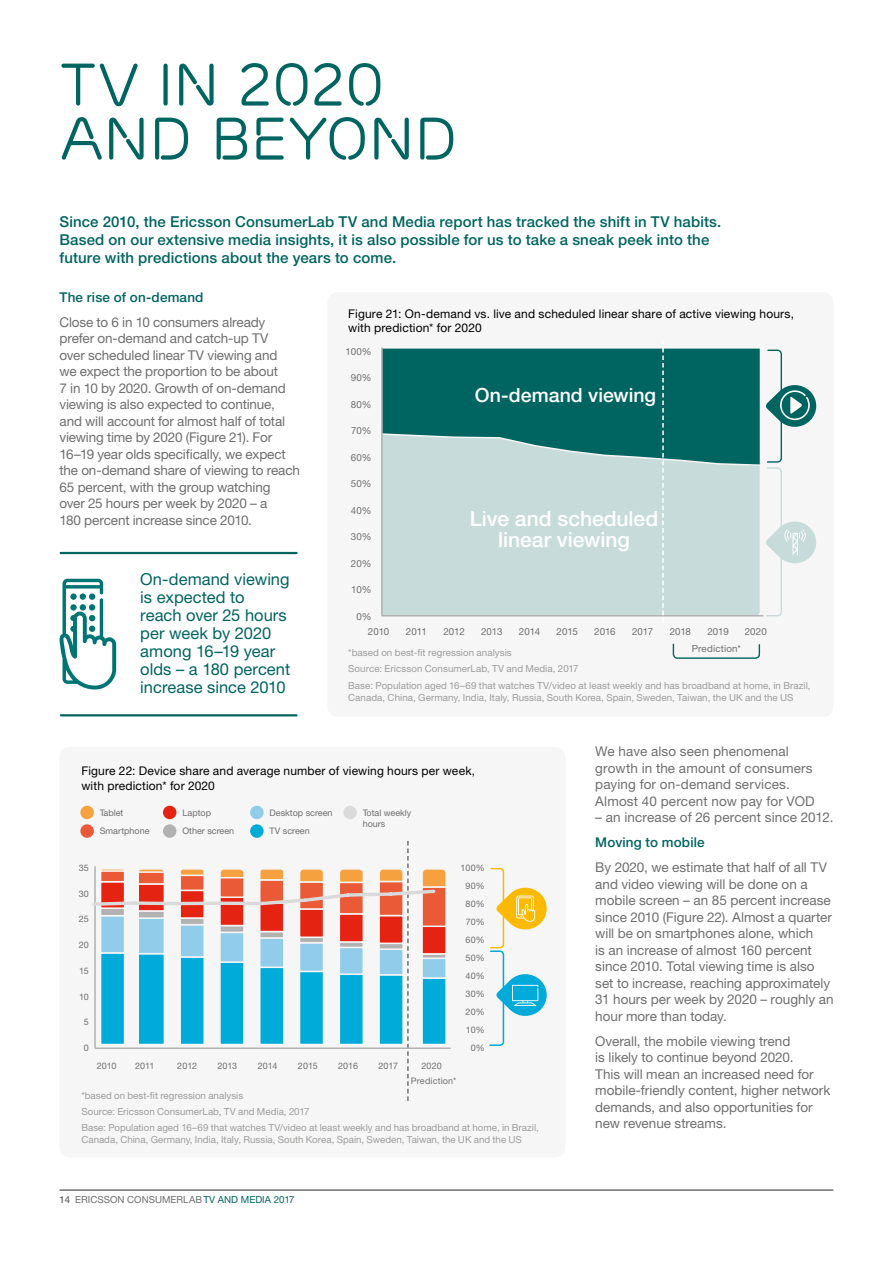
<style>
.page{position:relative;width:893px;height:1263px;background:#fff}
.page>*{position:absolute;margin:0;border:0;box-sizing:border-box;transform-origin:0 0}
.t1{font:60px/54px "Ericsson Capital TT";letter-spacing:-.02em;color:#006460}
.t2{font:500 21px/21px "Ericsson Sans";color:#fff;text-align:center}
.t3{font:500 19.5px "Ericsson Sans";color:#fff}
.t4{font:16.5px/18px "Ericsson Sans";color:#006460}
.t5{font:500 15px/18px "Ericsson Sans";letter-spacing:.01em;color:#006460}
.t6{font:13.5px/16.5px "Ericsson Sans";letter-spacing:-.005em;color:#706f6f}
.t7{font:500 13.5px "Ericsson Sans";letter-spacing:.01em;color:#006460}
.t8{font:12px/14.4px "Ericsson Sans";letter-spacing:.01em;color:#000}
.t9{font:9.75px/16.2px "Ericsson Sans";letter-spacing:.005em;color:#9d9d9c}
.t10{font:9.75px/17.5px "Ericsson Sans";color:#706f6f;text-align:center}
.t11{font:9px/18.6px "Ericsson Sans";color:#706f6f}
.t12{font:9px "Ericsson Sans";letter-spacing:.02em;color:#706f6f}
.s1{font-weight:500}
.s2{color:#006460}
</style>
<div class="page">
<div style="left:60px;top:747px;width:506px;height:410px;background:#f6f6f6;border-radius:11px"></div>
<hr style="left:60px;top:1189px;width:773px;height:2px;background:#706f6f">
<div style="left:327px;top:292px;width:506px;height:425px;background:#f6f6f6;border-radius:11px"></div>
<hr style="left:61px;top:552px;width:236px;height:2px;background:#006460">
<hr style="left:61px;top:714px;width:236px;height:2px;background:#006460">
<svg style="left:59px;top:579px;width:57px;height:110px"></svg>
<div style="left:80px;top:806px;width:14px;height:13px;background:#f6a140;border-radius:50%"></div>
<div style="left:80px;top:824px;width:14px;height:14px;background:#eb5a37;border-radius:50%"></div>
<div style="left:163px;top:806px;width:13px;height:13px;background:#e42313;border-radius:50%"></div>
<div style="left:163px;top:824px;width:13px;height:14px;background:#b3b2b2;border-radius:50%"></div>
<div style="left:250px;top:806px;width:14px;height:13px;background:#91ccea;border-radius:50%"></div>
<div style="left:250px;top:824px;width:14px;height:14px;background:#00aad9;border-radius:50%"></div>
<div style="left:343px;top:806px;width:14px;height:13px;background:#dadada;border-radius:50%"></div>
<svg style="left:672px;top:643px;width:89px;height:16px"></svg>
<svg style="left:489px;top:867px;width:58px;height:179px"></svg>
<hr style="left:95px;top:1047px;width:355px;height:2px;background:#b3b2b2">
<svg style="left:92px;top:841px;width:356px;height:260px"></svg>
<svg style="left:381px;top:347px;width:436px;height:270px;background:#8ab6b5"></svg>
<hr style="left:381px;top:348px;width:2px;height:267px;background:#b3b2b2">
<h1 class="t1" style="left:60px;top:58px;width:399px">TV IN 2020<br>AND BEYOND</h1>
<p class="t5" style="left:60px;top:212px;width:663px">Since 2010, the Ericsson ConsumerLab TV and Media report has tracked the shift in TV habits.<br>Based on our extensive media insights, it is also possible for us to take a sneak peek into the future with predictions about the years to come.</p>
<p class="t7" style="left:60px;top:289px;width:146px">The rise of on-demand</p>
<p class="t6" style="left:60px;top:314px;width:242px">Close to 6 in 10 consumers already prefer on-demand and catch-up TV<br>over scheduled linear TV viewing and<br>we expect the proportion to be about<br>7 in 10 by 2020. Growth of on-demand viewing is also expected to continue, and will account for almost half of total viewing time by 2020 (Figure 21). For 16–19 year olds specifically, we expect the on-demand share of viewing to reach 65 percent, with the group watching<br>over 25 hours per week by 2020 – a<br>180 percent increase since 2010.</p>
<p class="t8" style="left:348px;top:306px;width:447px">Figure 21: On-demand vs. live and scheduled linear share of active viewing hours, with prediction* for 2020</p>
<p class="t10" style="left:346px;top:342px;width:28px">100%</p>
<p class="t10" style="left:351px;top:369px;width:22px">90%</p>
<h3 class="t3" style="left:475px;top:384px;width:183px">On-demand viewing</h3>
<p class="t10" style="left:351px;top:395px;width:22px">80%</p>
<p class="t10" style="left:351px;top:422px;width:22px">70%</p>
<p class="t10" style="left:351px;top:448px;width:22px">60%</p>
<p class="t10" style="left:351px;top:475px;width:22px">50%</p>
<p class="t10" style="left:351px;top:501px;width:22px">40%</p>
<h2 class="t2" style="left:470px;top:508px;width:190px">Live and scheduled linear viewing</h2>
<p class="t10" style="left:351px;top:528px;width:22px">30%</p>
<p class="t4" style="left:140px;top:570px;width:151px">On-demand viewing is expected to<br>reach over 25 hours per week by 2020 among 16–19 year olds – a 180 percent increase since 2010</p>
<p class="t10" style="left:351px;top:554px;width:22px">20%</p>
<p class="t10" style="left:351px;top:581px;width:22px">10%</p>
<p class="t10" style="left:356px;top:607px;width:17px">0%</p>
<p class="t10" style="left:368px;top:622px;width:23px">2010</p>
<p class="t10" style="left:406px;top:622px;width:22px">2011</p>
<p class="t10" style="left:443px;top:622px;width:23px">2012</p>
<p class="t10" style="left:481px;top:622px;width:23px">2013</p>
<p class="t10" style="left:519px;top:622px;width:23px">2014</p>
<p class="t10" style="left:556px;top:622px;width:23px">2015</p>
<p class="t10" style="left:594px;top:622px;width:23px">2016</p>
<p class="t10" style="left:632px;top:622px;width:23px">2017</p>
<p class="t10" style="left:670px;top:622px;width:23px">2018</p>
<p class="t10" style="left:692px;top:622px;width:51px">2019<br>Prediction*</p>
<p class="t10" style="left:745px;top:622px;width:24px">2020</p>
<p class="t9" style="left:348px;top:644px;width:464px">*based on best-fit regression analysis<br>Source: Ericsson ConsumerLab, TV and Media, 2017<br>Base: Population aged 16–69 that watches TV/video at least weekly and has broadband at home, in Brazil,</p>
<p class="t9" style="left:348px;top:689px;width:447px">Canada, China, Germany, India, Italy, Russia, South Korea, Spain, Sweden, Taiwan, the UK and the US</p>
<p class="t8" style="left:81px;top:764px;width:395px">Figure 22: Device share and average number of viewing hours per week, with prediction* for 2020</p>
<p class="t11" style="left:100px;top:803px;width:51px">Tablet<br>Smartphone</p>
<p class="t11" style="left:182px;top:803px;width:53px">Laptop<br>Other screen</p>
<p class="t11" style="left:270px;top:803px;width:65px">Desktop screen<br>TV screen</p>
<p class="t11" style="left:363px;top:807px;width:50px;line-height:10.8px">Total weekly hours</p>
<p class="t11" style="left:79px;top:859px;width:12px">35</p>
<p class="t11" style="left:461px;top:859px;width:26px">100%</p>
<p class="t11" style="left:79px;top:884px;width:12px">30</p>
<p class="t11" style="left:79px;top:910px;width:12px">25</p>
<p class="t11" style="left:79px;top:936px;width:12px">20</p>
<p class="t11" style="left:79px;top:961px;width:11px">15</p>
<p class="t11" style="left:79px;top:987px;width:11px">10</p>
<p class="t11" style="left:84px;top:1013px;width:6px">5</p>
<p class="t11" style="left:465px;top:877px;width:21px">90%</p>
<p class="t11" style="left:465px;top:894px;width:21px">80%</p>
<p class="t11" style="left:466px;top:912px;width:20px">70%</p>
<p class="t11" style="left:465px;top:930px;width:21px">60%</p>
<p class="t11" style="left:466px;top:948px;width:21px">50%</p>
<p class="t11" style="left:466px;top:966px;width:21px">40%</p>
<p class="t11" style="left:465px;top:984px;width:21px">30%</p>
<p class="t11" style="left:466px;top:1002px;width:21px">20%</p>
<p class="t11" style="left:466px;top:1020px;width:20px">10%</p>
<p class="t11" style="left:84px;top:1038px;width:6px">0</p>
<p class="t11" style="left:471px;top:1038px;width:15px">0%</p>
<p class="t11" style="left:97px;top:1056px;width:21px">2010</p>
<p class="t11" style="left:135px;top:1056px;width:21px">2011</p>
<p class="t11" style="left:177px;top:1056px;width:21px">2012</p>
<p class="t11" style="left:218px;top:1056px;width:21px">2013</p>
<p class="t11" style="left:258px;top:1056px;width:21px">2014</p>
<p class="t11" style="left:298px;top:1056px;width:21px">2015</p>
<p class="t11" style="left:338px;top:1056px;width:21px">2016</p>
<p class="t11" style="left:379px;top:1056px;width:21px">2017</p>
<p class="t11" style="left:422px;top:1056px;width:22px">2020</p>
<p class="t12" style="left:411px;top:1076px;width:47px">Prediction*</p>
<p class="t9" style="left:81px;top:1088px;width:459px">*based on best-fit regression analysis<br>Source: Ericsson ConsumerLab, TV and Media, 2017<br>Base: Population aged 16–69 that watches TV/video at least weekly and has broadband at home, in Brazil,</p>
<p class="t9" style="left:81px;top:1131px;width:442px">Canada, China, Germany, India, Italy, Russia, South Korea, Spain, Sweden, Taiwan, the UK and the US</p>
<p class="t10" style="left:60px;top:1191px;width:237px"><span class="s1">14</span> ERICSSON CONSUMERLAB<span class="s2">TV AND MEDIA 2017</span></p>
<p class="t6" style="left:595px;top:743px;width:221px">We have also seen phenomenal growth in the amount of consumers paying for on-demand services.<br>Almost 40 percent now pay for VOD</p>
<p class="t6" style="left:595px;top:809px;width:240px">– an increase of 26 percent since 2012.</p>
<p class="t7" style="left:595px;top:835px;width:111px">Moving to mobile</p>
<p class="t6" style="left:595px;top:859px;width:240px">By 2020, we estimate that half of all TV and video viewing will be done on a mobile screen – an 85 percent increase since 2010 (Figure 22). Almost a quarter will be on smartphones alone, which<br>is an increase of almost 160 percent since 2010. Total viewing time is also set to increase, reaching approximately 31 hours per week by 2020 – roughly an hour more than today.</p>
<p class="t6" style="left:595px;top:1033px;width:237px">Overall, the mobile viewing trend<br>is likely to continue beyond 2020.<br>This will mean an increased need for mobile-friendly content, higher network demands, and also opportunities for new revenue streams.</p>
</div>
